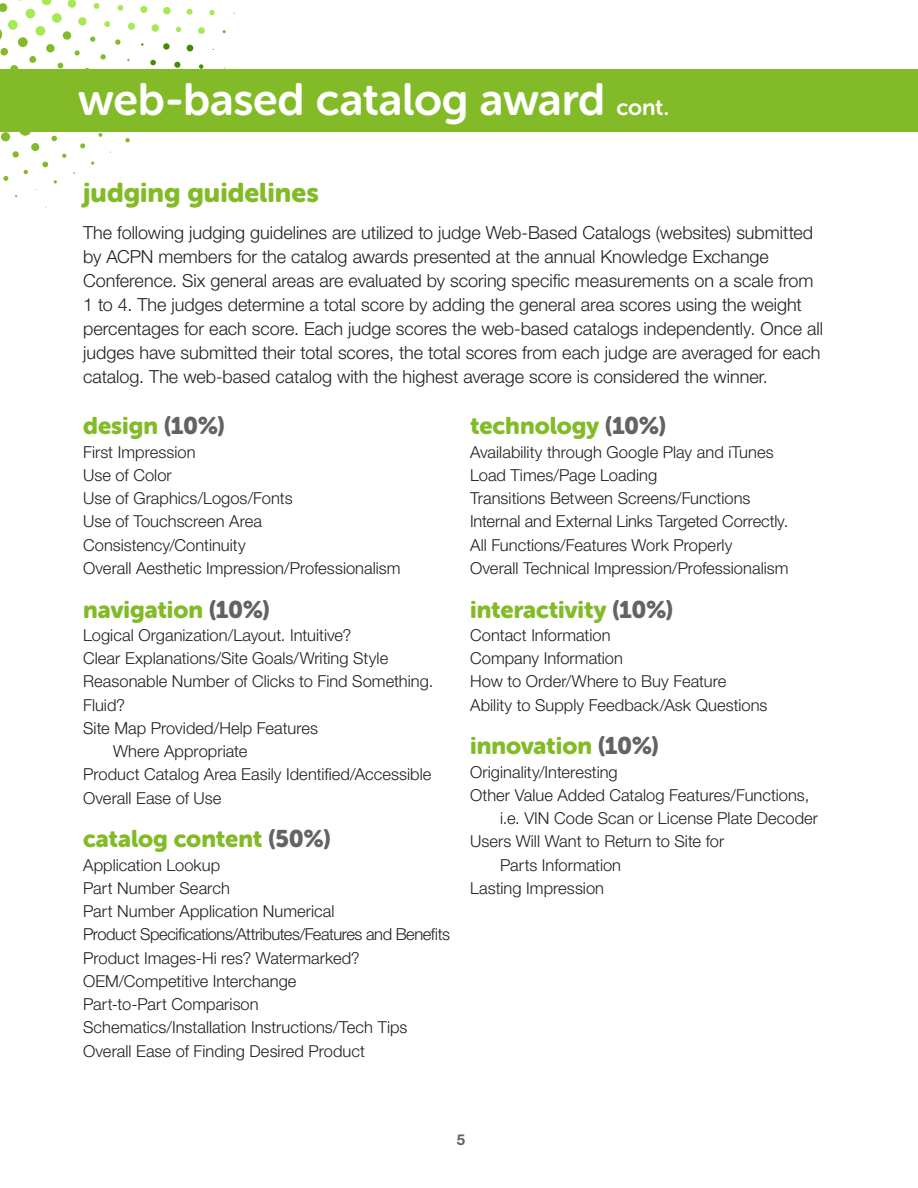
<style>
.page{position:relative;width:918px;height:1188px;background:#fff}
.page>*{position:absolute;margin:0;border:0;box-sizing:border-box;transform-origin:0 0}
.t1{font:45px "Museo Sans Rounded 700";letter-spacing:-.005em;color:#fff}
.body_copy{font:27px "Museo Sans Rounded 900";color:#82bb27}
.category{font:24px "Museo Sans Rounded 900";color:#82bb27}
.body_copy-2{font:300 18px/24px "Helvetica Neue LT Std";color:#231f20}
.body_copy-3{font:300 16.5px/23.2px "Helvetica Neue LT Std";color:#231f20}
.body_copy-4{font:300 16.5px "Helvetica Neue LT Std";letter-spacing:-.03em;color:#231f20}
.t2{font:700 15px "Helvetica Neue LT Std";color:#636366}
.s1{font-size:22.5px}
.s2{color:#636366}
</style>
<div class="page">
<div style="left:8px;top:20px;width:10px;height:10px;background:#a5ea52;border-radius:50%"></div>
<svg style="left:0;top:29px;width:2px;height:11px"></svg>
<svg style="left:52px;top:13px;width:10px;height:10px"></svg>
<div style="left:36px;top:26px;width:9px;height:10px;background:#a5ea52;border-radius:50%"></div>
<div style="left:18px;top:37px;width:10px;height:10px;background:#82bb27;border-radius:50%"></div>
<div style="left:0;top:48px;width:8px;height:8px;background:#82bb27;border-radius:50%"></div>
<svg style="left:94px;top:3px;width:5px;height:6px"></svg>
<div style="left:78px;top:17px;width:9px;height:9px;background:#a5ea52;border-radius:50%"></div>
<div style="left:63px;top:31px;width:8px;height:9px;background:#82bb27;border-radius:50%"></div>
<div style="left:46px;top:44px;width:9px;height:8px;background:#82bb27;border-radius:50%"></div>
<div style="left:29px;top:56px;width:7px;height:7px;background:#82bb27;border-radius:50%"></div>
<div style="left:10px;top:65px;width:8px;height:8px;background:#82bb27;border-radius:50%"></div>
<svg style="left:118px;top:5px;width:5px;height:6px"></svg>
<svg style="left:104px;top:21px;width:6px;height:6px"></svg>
<svg style="left:90px;top:37px;width:5px;height:5px"></svg>
<svg style="left:75px;top:50px;width:5px;height:6px"></svg>
<svg style="left:58px;top:63px;width:5px;height:5px"></svg>
<div style="left:140px;top:6px;width:7px;height:7px;background:#a5ea52;border-radius:50%"></div>
<div style="left:128px;top:23px;width:7px;height:7px;background:#a5ea52;border-radius:50%"></div>
<svg style="left:115px;top:39px;width:6px;height:6px"></svg>
<svg style="left:100px;top:54px;width:6px;height:6px"></svg>
<div style="left:163px;top:7px;width:8px;height:7px;background:#a5ea52;border-radius:50%"></div>
<div style="left:151px;top:24px;width:8px;height:8px;background:#a5ea52;border-radius:50%"></div>
<div style="left:19px;top:124px;width:12px;height:12px;background:#82bb27;border-radius:50%"></div>
<div style="left:1px;top:132px;width:9px;height:9px;background:#82bb27;border-radius:50%"></div>
<svg style="left:187px;top:9px;width:6px;height:6px"></svg>
<svg style="left:176px;top:27px;width:5px;height:5px"></svg>
<svg style="left:163px;top:43px;width:7px;height:7px"></svg>
<svg style="left:150px;top:60px;width:6px;height:5px"></svg>
<svg style="left:52px;top:136px;width:5px;height:5px"></svg>
<div style="left:31px;top:143px;width:8px;height:8px;background:#82bb27;border-radius:50%"></div>
<div style="left:13px;top:151px;width:6px;height:7px;background:#82bb27;border-radius:50%"></div>
<svg style="left:209px;top:10px;width:6px;height:5px"></svg>
<div style="left:198px;top:27px;width:7px;height:7px;background:#a5ea52;border-radius:50%"></div>
<svg style="left:187px;top:45px;width:6px;height:6px"></svg>
<svg style="left:174px;top:62px;width:6px;height:6px"></svg>
<svg style="left:98px;top:133px;width:4px;height:4px"></svg>
<svg style="left:80px;top:143px;width:5px;height:5px"></svg>
<svg style="left:62px;top:154px;width:4px;height:4px"></svg>
<svg style="left:42px;top:162px;width:6px;height:5px"></svg>
<svg style="left:24px;top:170px;width:4px;height:4px"></svg>
<svg style="left:3px;top:176px;width:5px;height:5px"></svg>
<svg style="left:199px;top:64px;width:4px;height:5px"></svg>
<svg style="left:125px;top:138px;width:5px;height:4px"></svg>
<svg style="left:54px;top:180px;width:3px;height:4px"></svg>
<svg style="left:0;top:0;width:82px;height:21px"></svg>
<div style="left:0;top:69px;width:918px;height:63px;background:#82bb27"></div>
<p class="t1" style="left:78px;top:75px;width:593px">web-based catalog award <span class="s1">cont.</span></p>
<p class="body_copy" style="left:83px;top:177px;width:237px">judging guidelines</p>
<p class="body_copy-2" style="left:83px;top:220px;width:741px">The following judging guidelines are utilized to judge Web-Based Catalogs (websites) submitted by ACPN members for the catalog awards presented at the annual Knowledge Exchange Conference. Six general areas are evaluated by scoring specific measurements on a scale from 1 to 4. The judges determine a total score by adding the general area scores using the weight percentages for each score. Each judge scores the web-based catalogs independently. Once all judges have submitted their total scores, the total scores from each judge are averaged for each catalog. The web-based catalog with the highest average score is considered the winner.</p>
<p class="category" style="left:83px;top:412px;width:143px">design <span class="s2">(10%)</span></p>
<p class="body_copy-3" style="left:83px;top:440px;width:114px">First Impression</p>
<p class="body_copy-3" style="left:83px;top:463px;width:90px">Use of Color</p>
<p class="body_copy-3" style="left:83px;top:486px;width:211px">Use of Graphics/Logos/Fonts</p>
<p class="body_copy-3" style="left:83px;top:509px;width:180px">Use of Touchscreen Area</p>
<p class="body_copy-3" style="left:83px;top:533px;width:164px">Consistency/Continuity</p>
<p class="body_copy-3" style="left:83px;top:556px;width:319px">Overall Aesthetic Impression/Professionalism</p>
<p class="category" style="left:83px;top:596px;width:188px">navigation <span class="s2">(10%)</span></p>
<p class="body_copy-3" style="left:83px;top:623px;width:270px">Logical Organization/Layout. Intuitive?</p>
<p class="body_copy-3" style="left:83px;top:646px;width:307px">Clear Explanations/Site Goals/Writing Style</p>
<p class="body_copy-3" style="left:83px;top:669px;width:352px">Reasonable Number of Clicks to Find Something.<br>Fluid?</p>
<p class="body_copy-3" style="left:113px;top:716px;width:206px;text-indent:-30px">Site Map Provided/Help Features<br>Where Appropriate</p>
<p class="body_copy-3" style="left:83px;top:762px;width:350px">Product Catalog Area Easily Identified/Accessible</p>
<p class="body_copy-3" style="left:83px;top:786px;width:140px">Overall Ease of Use</p>
<p class="category" style="left:83px;top:825px;width:249px">catalog content <span class="s2">(50%)</span></p>
<p class="body_copy-3" style="left:83px;top:853px;width:139px">Application Lookup</p>
<p class="body_copy-3" style="left:83px;top:876px;width:148px">Part Number Search</p>
<p class="body_copy-3" style="left:83px;top:899px;width:253px">Part Number Application Numerical</p>
<p class="body_copy-4" style="left:83px;top:924px;width:368px">Product Specifications/Attributes/Features and Benefits</p>
<p class="body_copy-3" style="left:83px;top:946px;width:278px">Product Images-Hi res? Watermarked?</p>
<p class="body_copy-3" style="left:83px;top:969px;width:215px">OEM/Competitive Interchange</p>
<p class="body_copy-3" style="left:83px;top:992px;width:177px">Part-to-Part Comparison</p>
<p class="body_copy-3" style="left:83px;top:1016px;width:326px">Schematics/Installation Instructions/Tech Tips</p>
<p class="body_copy-3" style="left:83px;top:1039px;width:283px">Overall Ease of Finding Desired Product</p>
<p class="category" style="left:470px;top:412px;width:197px">technology <span class="s2">(10%)</span></p>
<p class="body_copy-3" style="left:470px;top:440px;width:305px">Availability through Google Play and iTunes</p>
<p class="body_copy-3" style="left:470px;top:463px;width:189px">Load Times/Page Loading</p>
<p class="body_copy-3" style="left:470px;top:486px;width:282px">Transitions Between Screens/Functions</p>
<p class="body_copy-3" style="left:470px;top:509px;width:320px">Internal and External Links Targeted Correctly.</p>
<p class="body_copy-3" style="left:470px;top:533px;width:264px">All Functions/Features Work Properly</p>
<p class="body_copy-3" style="left:470px;top:556px;width:320px">Overall Technical Impression/Professionalism</p>
<p class="category" style="left:470px;top:596px;width:205px">interactivity <span class="s2">(10%)</span></p>
<p class="body_copy-3" style="left:470px;top:623px;width:142px">Contact Information</p>
<p class="body_copy-3" style="left:470px;top:646px;width:154px">Company Information</p>
<p class="body_copy-3" style="left:470px;top:669px;width:258px">How to Order/Where to Buy Feature</p>
<p class="body_copy-3" style="left:470px;top:693px;width:299px">Ability to Supply Feedback/Ask Questions</p>
<p class="category" style="left:470px;top:732px;width:190px">innovation <span class="s2">(10%)</span></p>
<p class="body_copy-3" style="left:470px;top:760px;width:149px">Originality/Interesting</p>
<p class="body_copy-3" style="left:500px;top:783px;width:320px;text-indent:-30px">Other Value Added Catalog Features/Functions, i.e. VIN Code Scan or License Plate Decoder</p>
<p class="body_copy-3" style="left:500px;top:830px;width:226px;text-indent:-30px">Users Will Want to Return to Site for<br>Parts Information</p>
<p class="body_copy-3" style="left:470px;top:876px;width:135px">Lasting Impression</p>
<p class="t2" style="left:457px;top:1130px;width:10px">5</p>
</div>
